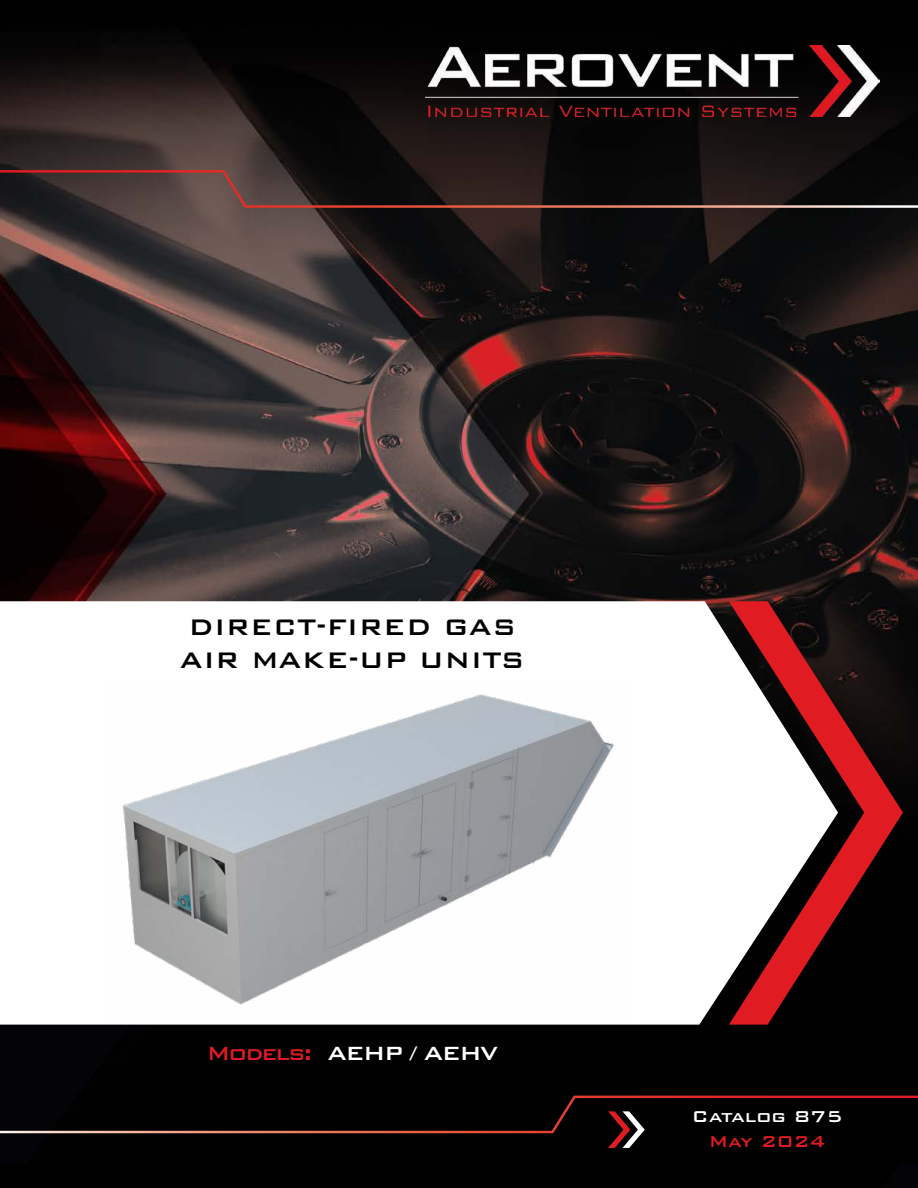
<style>
.page{position:relative;width:918px;height:1188px;background:#fff}
.page>*{position:absolute;margin:0;border:0;box-sizing:border-box;transform-origin:0 0}
.t1{font:500 30px/33px "Bank Gothic BT";letter-spacing:.01em;color:#000}
.t2{font:500 25.5px "Bank Gothic BT";letter-spacing:-.06em;color:#fff}
.t3{font:500 21px "Bank Gothic BT";color:#fff}
.t4{font:500 21px "Bank Gothic BT";color:#e11b22}
.s1{color:#e11b22}
</style>
<div class="page">
<img style="left:0;top:0;width:918px;height:1188px">
<img style="left:425px;top:46px;width:454px;height:71px">
<svg style="left:0;top:601px;width:729px;height:424px"></svg>
<svg style="left:729px;top:601px;width:174px;height:424px"></svg>
<svg style="left:0;top:170px;width:918px;height:38px"></svg>
<svg style="left:0;top:1096px;width:918px;height:52px"></svg>
<img style="left:106px;top:687px;width:525px;height:333px">
<p class="t1" style="left:180px;top:610px;width:346px">DIRECT-FIRED GAS<br>AIR MAKE-UP UNITS</p>
<p class="t2" style="left:207px;top:1039px;width:293px"><span class="s1">Models:</span> AEHP / AEHV</p>
<p class="t3" style="left:692px;top:1105px;width:152px">Catalog 875</p>
<p class="t4" style="left:709px;top:1130px;width:119px">May 2024</p>
</div>
